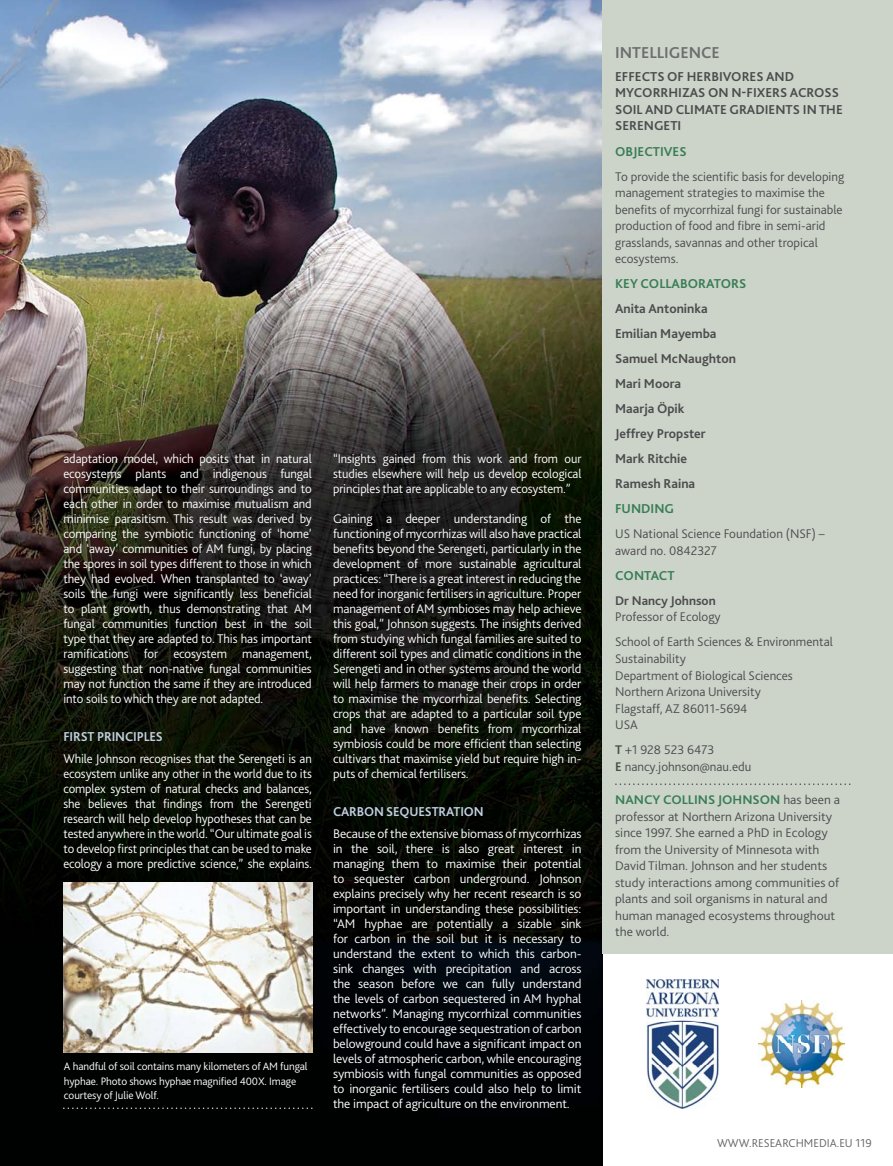
<style>
.page{position:relative;width:893px;height:1166px;background:#fff}
.page>*{position:absolute;margin:0;border:0;box-sizing:border-box;transform-origin:0 0}
.t1{font:700 16.5px "Bliss 2";color:#6d6e70}
.t2{font:700 13.5px/25px "Bliss 2";color:#4c4c4e}
.t3{font:700 13.5px "Bliss 2";letter-spacing:-.01em;color:#c2cfe1}
.t4{font:700 13.5px "Bliss 2";color:#387d55}
.t5{font:300 13.2px/15px "Bliss 2";letter-spacing:-.01em;color:#fff;text-align:justify}
.t6{font:300 13.2px/16.5px "Bliss 2";color:#4c4c4e}
.t7{font:300 12px "Bliss 2";color:#636466}
.t8{font:300 11.25px/14.2px "Bliss 2";letter-spacing:-.01em;color:#fff}
.s1{color:#387d55}
.s2{font-weight:700}
.s3{font-weight:700;color:#387d55}
</style>
<div class="page">
<img style="left:0;top:0;width:602px;height:1165px">
<div style="left:602px;top:0;width:291px;height:952px;background:#ccd4c9"></div>
<svg style="left:615px;top:783px;width:235px;height:1px"></svg>
<img style="left:64px;top:881px;width:248px;height:170px">
<img style="left:646px;top:979px;width:73px;height:128px">
<svg style="left:63px;top:1107px;width:250px;height:1px"></svg>
<img style="left:758px;top:1000px;width:86px;height:86px">
<p class="t5" style="left:63px;top:452px;width:250px">adaptation model, which posits that in natural ecosystems plants and indigenous fungal communities adapt to their surroundings and to each other in order to maximise mutualism and minimise parasitism. This result was derived by comparing the symbiotic functioning of ‘home’ and ‘away’ communities of AM fungi, by placing the spores in soil types different to those in which they had evolved. When transplanted to ‘away’ soils the fungi were significantly less beneficial to plant growth, thus demonstrating that AM fungal communities function best in the soil type that they are adapted to. This has important ramifications for ecosystem management, suggesting that non-native fungal communities may not function the same if they are introduced into soils to which they are not adapted.</p>
<p class="t3" style="left:63px;top:730px;width:101px">FIRST PRINCIPLES</p>
<p class="t5" style="left:63px;top:752px;width:250px">While Johnson recognises that the Serengeti is an ecosystem unlike any other in the world due to its complex system of natural checks and balances, she believes that findings from the Serengeti research will help develop hypotheses that can be tested anywhere in the world. “Our ultimate goal is to develop first principles that can be used to make ecology a more predictive science,” she explains.</p>
<p class="t8" style="left:64px;top:1060px;width:245px">A handful of soil contains many kilometers of AM fungal hyphae. Photo shows hyphae magnified 400X. Image courtesy of Julie Wolf.</p>
<p class="t5" style="left:333px;top:452px;width:250px">“Insights gained from this work and from our studies elsewhere will help us develop ecological principles that are applicable to any ecosystem.”</p>
<p class="t5" style="left:333px;top:512px;width:250px">Gaining a deeper understanding of the functioning of mycorrhizas will also have practical benefits beyond the Serengeti, particularly in the development of more sustainable agricultural practices: “There is a great interest in reducing the need for inorganic fertilisers in agriculture. Proper management of AM symbioses may help achieve this goal,” Johnson suggests. The insights derived from studying which fungal families are suited to different soil types and climatic conditions in the Serengeti and in other systems around the world will help farmers to manage their crops in order to maximise the mycorrhizal benefits. Selecting crops that are adapted to a particular soil type and have known benefits from mycorrhizal symbiosis could be more efficient than selecting cultivars that maximise yield but require high in&shy;puts of chemical fertilisers.</p>
<p class="t3" style="left:333px;top:805px;width:152px">CARBON SEQUESTRATION</p>
<p class="t5" style="left:333px;top:827px;width:250px">Because of the extensive biomass of mycorrhizas in the soil, there is also great interest in managing them to maximise their potential to sequester carbon underground. Johnson explains precisely why her recent research is so important in understanding these possibilities: “AM hyphae are potentially a sizable sink for carbon in the soil but it is necessary to understand the extent to which this carbon&shy;sink changes with precipitation and across the season before we can fully understand the levels of carbon sequestered in AM hyphal networks”. Managing mycorrhizal communities effectively to encourage sequestration of carbon belowground could have a significant impact on levels of atmospheric carbon, while encouraging symbiosis with fungal communities as opposed to inorganic fertilisers could also help to limit the impact of agriculture on the environment.</p>
<p class="t1" style="left:615px;top:46px;width:106px">INTELLIGENCE</p>
<p class="t2" style="left:615px;top:69px;width:229px;line-height:16.5px">EFFECTS OF HERBIVORES AND<br>MYCORRHIZAS ON N-FIXERS ACROSS<br>SOIL AND CLIMATE GRADIENTS IN THE<br>SERENGETI</p>
<p class="t4" style="left:615px;top:146px;width:73px">OBJECTIVES</p>
<p class="t6" style="left:615px;top:169px;width:231px">To provide the scientific basis for developing management strategies to maximise the benefits of mycorrhizal fungi for sustainable production of food and fibre in semi-arid grasslands, savannas and other tropical ecosystems.</p>
<p class="t2" style="left:615px;top:272px;width:133px"><span class="s1">KEY COLLABORATORS<br></span>Anita Antoninka<br>Emilian Mayemba<br>Samuel McNaughton<br>Mari Moora<br>Maarja Öpik<br>Jeffrey Propster<br>Mark Ritchie<br>Ramesh Raina<br><span class="s1">FUNDING</span></p>
<p class="t6" style="left:615px;top:527px;width:211px">US National Science Foundation (NSF) – award no. 0842327</p>
<p class="t4" style="left:615px;top:570px;width:61px">CONTACT</p>
<p class="t6" style="left:615px;top:593px;width:107px"><span class="s2">Dr Nancy Johnson<br></span>Professor of Ecology</p>
<p class="t6" style="left:615px;top:635px;width:219px">School of Earth Sciences &amp; Environmental<br>Sustainability<br>Department of Biological Sciences<br>Northern Arizona University<br>Flagstaff, AZ 86011-5694<br>USA</p>
<p class="t6" style="left:615px;top:742px;width:138px"><span class="s2">T</span> +1 928 523 6473<br><span class="s2">E</span> nancy.johnson@nau.edu</p>
<p class="t6" style="left:615px;top:792px;width:226px"><span class="s3">NANCY COLLINS JOHNSON</span> has been a professor at Northern Arizona University since 1997. She earned a PhD in Ecology from the University of Minnesota with David Tilman. Johnson and her students study interactions among communities of plants and soil organisms in natural and human managed ecosystems throughout the world.</p>
<p class="t7" style="left:717px;top:1138px;width:156px">WWW.RESEARCHMEDIA.EU 119</p>
</div>
